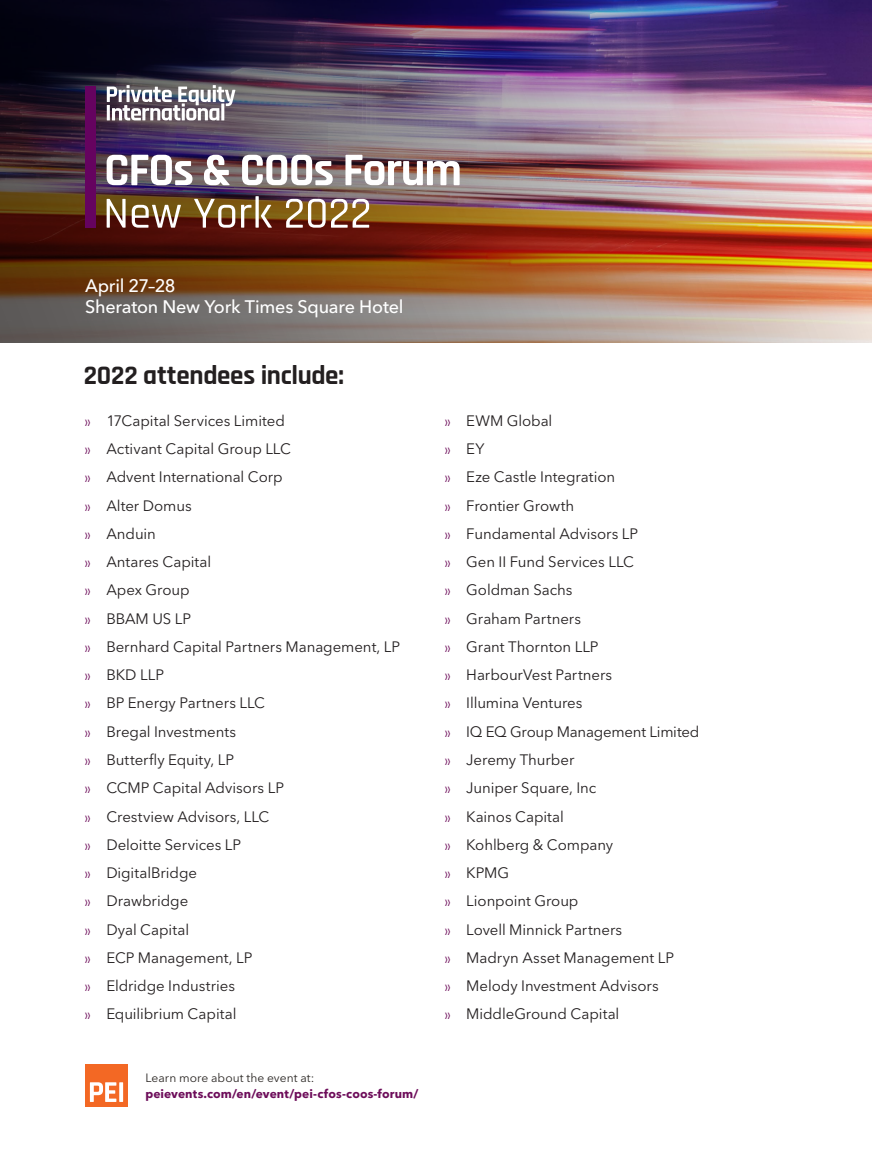
<style>
.page{position:relative;width:872px;height:1149px;background:#fff}
.page>*{position:absolute;margin:0;border:0;box-sizing:border-box;transform-origin:0 0}
.t1{font:700 27px "Rajdhani";letter-spacing:-.01em;color:#231f20}
.t2{font:500 18px/21.6px "Avenir Next LT Pro";letter-spacing:-.015em;color:#fff}
.t3{font:15px "Avenir Next LT Pro";letter-spacing:-.005em;color:#231f20}
.t4{font:700 12px "Avenir Next LT Pro";letter-spacing:.01em;color:#6d0d5a}
.t5{font:12px "Avenir Next LT Pro";letter-spacing:.005em;color:#2d2926}
.s1{font-family:"Century Gothic Pro";font-size:12px;color:#6d0d5a}
</style>
<div class="page">
<img style="left:0;top:0;width:872px;height:342px">
<svg style="left:107px;top:155px;width:85px;height:30px"></svg>
<svg style="left:204px;top:155px;width:26px;height:30px"></svg>
<svg style="left:242px;top:155px;width:91px;height:30px"></svg>
<svg style="left:345px;top:155px;width:114px;height:30px"></svg>
<div style="left:85px;top:86px;width:11px;height:141px;background:#65035f"></div>
<svg style="left:107px;top:85px;width:128px;height:35px"></svg>
<hr style="left:221px;top:103px;width:3px;height:17px;background:#fff">
<svg style="left:107px;top:199px;width:19px;height:28px"></svg>
<svg style="left:132px;top:205px;width:49px;height:22px"></svg>
<svg style="left:194px;top:199px;width:41px;height:28px"></svg>
<svg style="left:241px;top:196px;width:31px;height:31px"></svg>
<svg style="left:286px;top:199px;width:83px;height:28px"></svg>
<div style="left:85px;top:1063px;width:43px;height:43px;background:#f36824"></div>
<svg style="left:90px;top:1082px;width:33px;height:19px"></svg>
<p class="t2" style="left:85px;top:274px;width:320px">April 27–28<br>Sheraton New York Times Square Hotel</p>
<p class="t1" style="left:84px;top:358px;width:262px">2022 attendees include:</p>
<p class="t3" style="left:85px;top:411px;width:201px"><span class="s1">»</span> 17Capital Services Limited</p>
<p class="t3" style="left:85px;top:439px;width:207px"><span class="s1">»</span> Activant Capital Group LLC</p>
<p class="t3" style="left:85px;top:468px;width:199px"><span class="s1">»</span> Advent International Corp</p>
<p class="t3" style="left:85px;top:496px;width:108px"><span class="s1">»</span> Alter Domus</p>
<p class="t3" style="left:85px;top:524px;width:72px"><span class="s1">»</span> Anduin</p>
<p class="t3" style="left:85px;top:552px;width:128px"><span class="s1">»</span> Antares Capital</p>
<p class="t3" style="left:85px;top:581px;width:106px"><span class="s1">»</span> Apex Group</p>
<p class="t3" style="left:85px;top:609px;width:108px"><span class="s1">»</span> BBAM US LP</p>
<p class="t3" style="left:85px;top:637px;width:317px"><span class="s1">»</span> Bernhard Capital Partners Management, LP</p>
<p class="t3" style="left:85px;top:665px;width:81px"><span class="s1">»</span> BKD LLP</p>
<p class="t3" style="left:85px;top:694px;width:181px"><span class="s1">»</span> BP Energy Partners LLC</p>
<p class="t3" style="left:85px;top:722px;width:153px"><span class="s1">»</span> Bregal Investments</p>
<p class="t3" style="left:85px;top:750px;width:151px"><span class="s1">»</span> Butterfly Equity, LP</p>
<p class="t3" style="left:85px;top:778px;width:200px"><span class="s1">»</span> CCMP Capital Advisors LP</p>
<p class="t3" style="left:85px;top:807px;width:186px"><span class="s1">»</span> Crestview Advisors, LLC</p>
<p class="t3" style="left:85px;top:835px;width:158px"><span class="s1">»</span> Deloitte Services LP</p>
<p class="t3" style="left:85px;top:863px;width:113px"><span class="s1">»</span> DigitalBridge</p>
<p class="t3" style="left:85px;top:891px;width:105px"><span class="s1">»</span> Drawbridge</p>
<p class="t3" style="left:85px;top:920px;width:106px"><span class="s1">»</span> Dyal Capital</p>
<p class="t3" style="left:85px;top:948px;width:169px"><span class="s1">»</span> ECP Management, LP</p>
<p class="t3" style="left:85px;top:976px;width:151px"><span class="s1">»</span> Eldridge Industries</p>
<p class="t3" style="left:85px;top:1004px;width:153px"><span class="s1">»</span> Equilibrium Capital</p>
<p class="t5" style="left:145px;top:1069px;width:171px">Learn more about the event at:</p>
<p class="t4" style="left:145px;top:1086px;width:275px">peievents.com/en/event/pei-cfos-coos-forum/</p>
<p class="t3" style="left:445px;top:411px;width:109px"><span class="s1">»</span> EWM Global</p>
<p class="t3" style="left:445px;top:439px;width:41px"><span class="s1">»</span> EY</p>
<p class="t3" style="left:445px;top:468px;width:172px"><span class="s1">»</span> Eze Castle Integration</p>
<p class="t3" style="left:445px;top:496px;width:131px"><span class="s1">»</span> Frontier Growth</p>
<p class="t3" style="left:445px;top:524px;width:195px"><span class="s1">»</span> Fundamental Advisors LP</p>
<p class="t3" style="left:445px;top:552px;width:190px"><span class="s1">»</span> Gen II Fund Services LLC</p>
<p class="t3" style="left:445px;top:581px;width:129px"><span class="s1">»</span> Goldman Sachs</p>
<p class="t3" style="left:445px;top:609px;width:138px"><span class="s1">»</span> Graham Partners</p>
<p class="t3" style="left:445px;top:637px;width:155px"><span class="s1">»</span> Grant Thornton LLP</p>
<p class="t3" style="left:445px;top:665px;width:169px"><span class="s1">»</span> HarbourVest Partners</p>
<p class="t3" style="left:445px;top:694px;width:139px"><span class="s1">»</span> Illumina Ventures</p>
<p class="t3" style="left:445px;top:722px;width:256px"><span class="s1">»</span> IQ EQ Group Management Limited</p>
<p class="t3" style="left:445px;top:750px;width:131px"><span class="s1">»</span> Jeremy Thurber</p>
<p class="t3" style="left:445px;top:778px;width:153px"><span class="s1">»</span> Juniper Square, Inc</p>
<p class="t3" style="left:445px;top:807px;width:120px"><span class="s1">»</span> Kainos Capital</p>
<p class="t3" style="left:445px;top:835px;width:170px"><span class="s1">»</span> Kohlberg &amp; Company</p>
<p class="t3" style="left:445px;top:863px;width:66px"><span class="s1">»</span> KPMG</p>
<p class="t3" style="left:445px;top:891px;width:135px"><span class="s1">»</span> Lionpoint Group</p>
<p class="t3" style="left:445px;top:920px;width:179px"><span class="s1">»</span> Lovell Minnick Partners</p>
<p class="t3" style="left:445px;top:948px;width:231px"><span class="s1">»</span> Madryn Asset Management LP</p>
<p class="t3" style="left:445px;top:976px;width:215px"><span class="s1">»</span> Melody Investment Advisors</p>
<p class="t3" style="left:445px;top:1004px;width:176px"><span class="s1">»</span> MiddleGround Capital</p>
</div>
